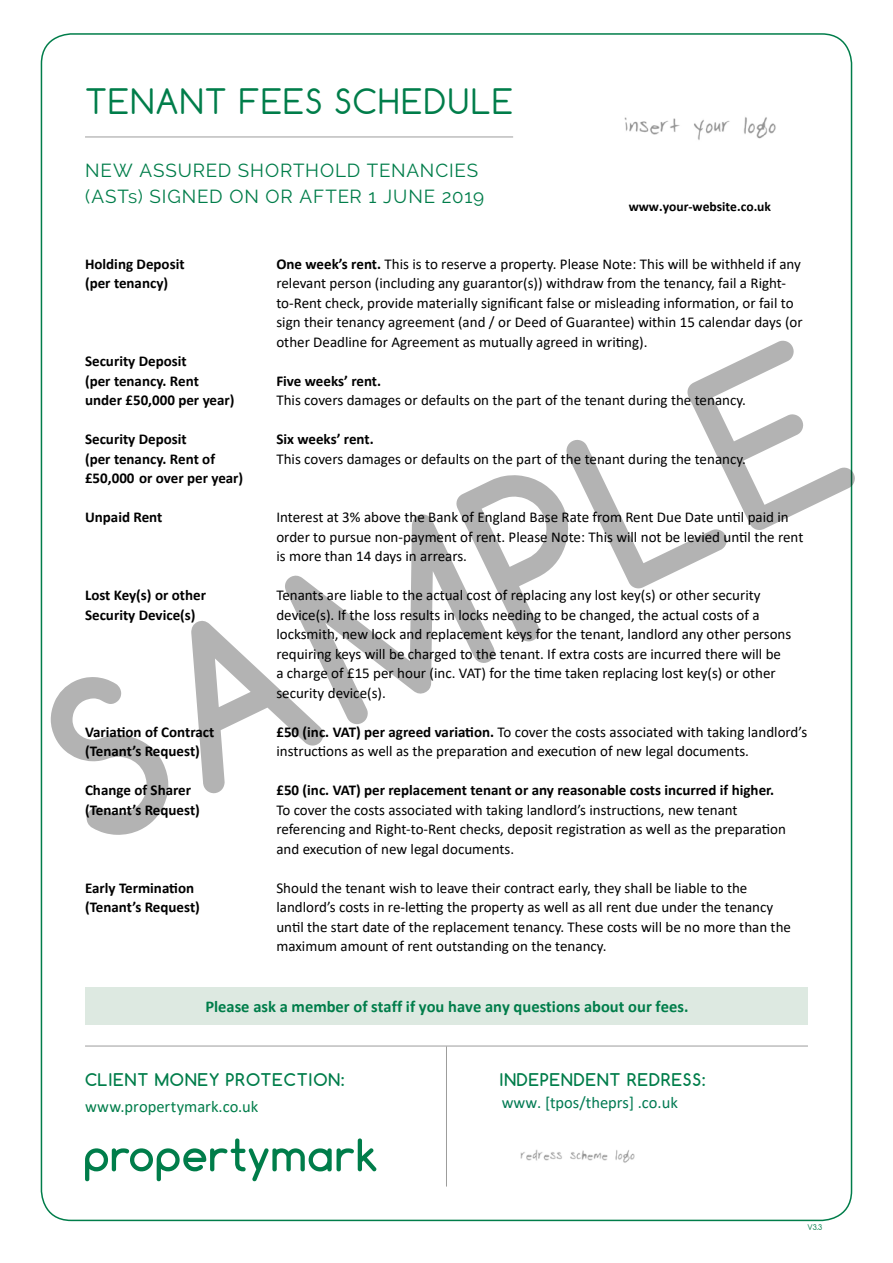
<style>
.page{position:relative;width:893px;height:1263px;background:#fff}
.page>*{position:absolute;margin:0;border:0;box-sizing:border-box;transform-origin:0 0}
.t1{font:700 207.9px "Comfortaa";color:#000}
.t2{font:33px "Comfortaa";letter-spacing:.045em;color:#007d4a}
.t3{font:18.75px/25.7px "Raleway";letter-spacing:.045em;color:#007d4a}
.t4{font:700 16.5px "Calibri";color:#007d4a}
.t5{font:700 16.5px "Comfortaa";letter-spacing:.06em;color:#007d4a}
.t6{font:16.5px "Calibri";color:#007a52}
.t7{font:16.5px "Calibri";color:#007d4a}
.t8{font:15px/19.5px "Calibri";color:#000}
.t9{font:700 15px/19.5px "Calibri";color:#000}
.t10{font:700 13.5px "Calibri";color:#000}
.t11{font:7.5px "Comfortaa";color:#007d4a}
.s1{font-weight:700}
</style>
<div class="page">
<svg style="left:85px;top:1138px;width:291px;height:43px"></svg>
<hr style="left:85px;top:1046px;width:723px;height:1px;background:#9d9d9c">
<hr style="left:85px;top:137px;width:428px;height:1px;background:#9d9d9c">
<hr style="left:446px;top:1046px;width:1px;height:140px;background:#9d9d9c">
<div style="left:85px;top:987px;width:723px;height:38px;background:#dde9e1"></div>
<img style="left:520px;top:1149px;width:115px;height:14px">
<img style="left:624px;top:117px;width:152px;height:23px">
<h2 class="t2" style="left:85px;top:81px;width:430px">TENANT FEES SCHEDULE</h2>
<p class="t3" style="left:85px;top:158px;width:401px">NEW ASSURED SHORTHOLD TENANCIES (ASTs) SIGNED ON OR AFTER 1 JUNE 2019</p>
<p class="t10" style="left:629px;top:197px;width:144px">www.your-website.co.uk</p>
<p class="t9" style="left:85px;top:254px;width:101px">Holding Deposit (per tenancy)</p>
<p class="t8" style="left:276px;top:254px;width:528px"><span class="s1">One week’s rent.</span> This is to reserve a property. Please Note: This will be withheld if any relevant person (including any guarantor(s)) withdraw from the tenancy, fail a Right&shy;to-Rent check, provide materially significant false or misleading information, or fail to sign their tenancy agreement (and / or Deed of Guarantee) within 15 calendar days (or other Deadline for Agreement as mutually agreed in writing).</p>
<p class="t9" style="left:276px;top:371px;width:106px">Five weeks’ rent.</p>
<p class="t8" style="left:276px;top:390px;width:471px">This covers damages or defaults on the part of the tenant during the tenancy.</p>
<p class="t9" style="left:276px;top:429px;width:99px">Six weeks’ rent.</p>
<p class="t8" style="left:276px;top:449px;width:471px">This covers damages or defaults on the part of the tenant during the tenancy.</p>
<h1 class="t1" style="left:2px;top:664px;width:857px;rotate:-26deg">SAMPLE</h1>
<p class="t9" style="left:85px;top:351px;width:151px">Security Deposit<br>(per tenancy. Rent under £50,000 per year)</p>
<p class="t9" style="left:85px;top:429px;width:160px">Security Deposit<br>(per tenancy. Rent of £50,000 or over per year)</p>
<p class="t9" style="left:85px;top:507px;width:79px">Unpaid Rent</p>
<p class="t8" style="left:276px;top:507px;width:528px">Interest at 3% above the Bank of England Base Rate from Rent Due Date until paid in order to pursue non-payment of rent. Please Note: This will not be levied until the rent is more than 14 days in arrears.</p>
<p class="t8" style="left:276px;top:585px;width:516px">Tenants are liable to the actual cost of replacing any lost key(s) or other security device(s). If the loss results in locks needing to be changed, the actual costs of a locksmith, new lock and replacement keys for the tenant, landlord any other persons requiring keys will be charged to the tenant. If extra costs are incurred there will be a charge of £15 per hour (inc. VAT) for the time taken replacing lost key(s) or other security device(s).</p>
<p class="t8" style="left:276px;top:722px;width:532px"><span class="s1">£50 (inc. VAT) per agreed variation.</span> To cover the costs associated with taking landlord’s instructions as well as the preparation and execution of new legal documents.</p>
<p class="t9" style="left:276px;top:780px;width:499px">£50 (inc. VAT) per replacement tenant or any reasonable costs incurred if higher.</p>
<p class="t8" style="left:276px;top:800px;width:511px">To cover the costs associated with taking landlord’s instructions, new tenant referencing and Right-to-Rent checks, deposit registration as well as the preparation and execution of new legal documents.</p>
<p class="t8" style="left:276px;top:878px;width:516px">Should the tenant wish to leave their contract early, they shall be liable to the landlord’s costs in re-letting the property as well as all rent due under the tenancy until the start date of the replacement tenancy. These costs will be no more than the maximum amount of rent outstanding on the tenancy.</p>
<p class="t9" style="left:85px;top:585px;width:122px">Lost Key(s) or other<br>Security Device(s)</p>
<p class="t9" style="left:85px;top:722px;width:131px">Variation of Contract (Tenant’s Request)</p>
<p class="t9" style="left:85px;top:780px;width:116px">Change of Sharer (Tenant’s Request)</p>
<p class="t9" style="left:85px;top:878px;width:116px">Early Termination (Tenant’s Request)</p>
<p class="t4" style="left:205px;top:995px;width:484px">Please ask a member of staff if you have any questions about our fees.</p>
<p class="t5" style="left:85px;top:1069px;width:261px">CLIENT MONEY PROTECTION:</p>
<p class="t5" style="left:500px;top:1069px;width:207px">INDEPENDENT REDRESS:</p>
<p class="t7" style="left:85px;top:1095px;width:175px">www.propertymark.co.uk</p>
<p class="t6" style="left:502px;top:1090px;width:178px">www. [tpos/theprs] .co.uk</p>
<p class="t11" style="left:807px;top:1223px;width:16px">V3.3</p>
</div>
